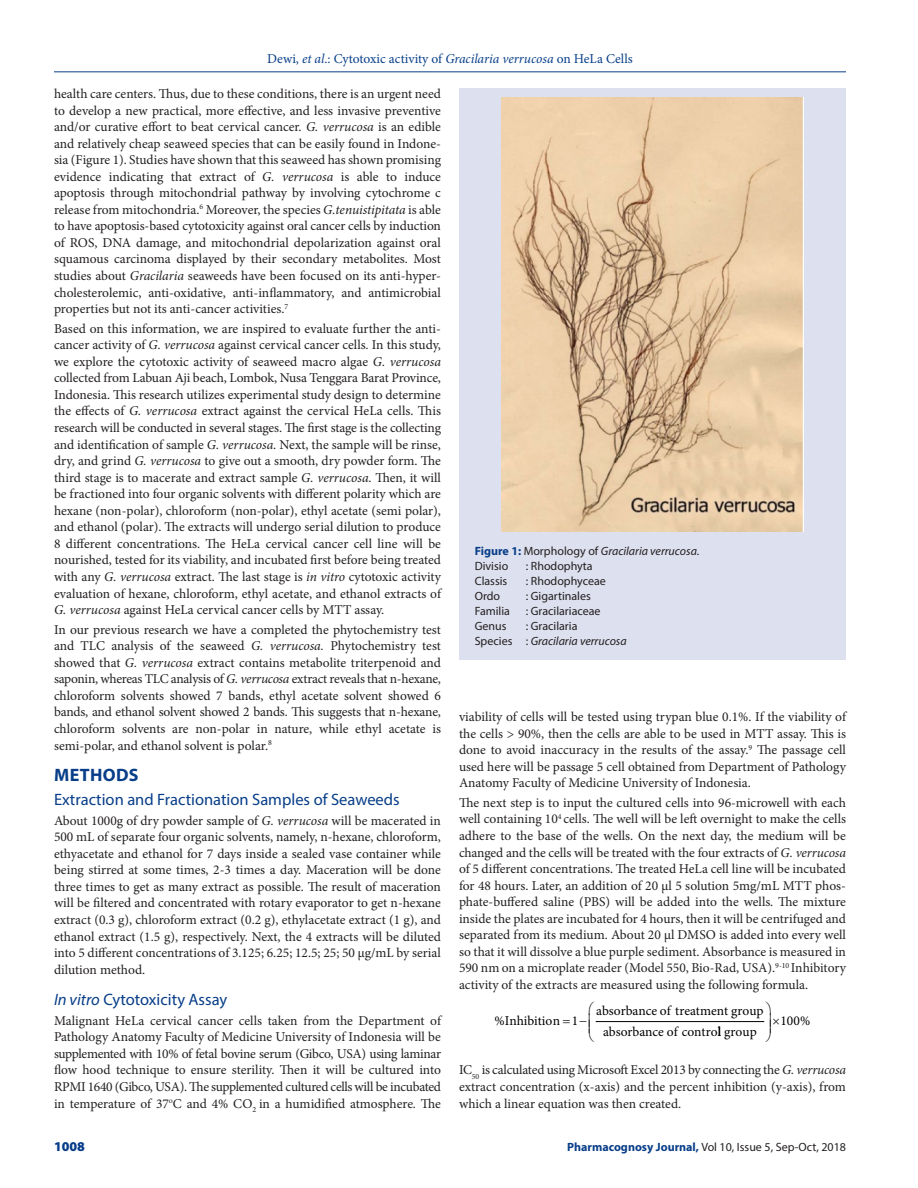
<style>
.page{position:relative;width:918px;height:1188px;background:#fff}
.page>*{position:absolute;margin:0;border:0;box-sizing:border-box;transform-origin:0 0}
._1_HD{font:700 18px "Myriad Pro";letter-spacing:.02em;color:#083e89}
._2_HD{font:16.5px "Myriad Pro";color:#083e89}
.TXT{font:13.5px/16.5px "Minion Pro";color:#231f20;text-align:justify}
.t1{font:13.5px/20.5px "Minion Pro";color:#000;text-align:center}
.t2{font:13.5px "Minion Pro";color:#083e89}
.LRH{font:900 13.5px "Myriad Pro";color:#083e89}
.FIG_LEG{font:12px "Myriad Pro";color:#231f20}
.LRH-2{font:12px "Myriad Pro";color:#231f20}
.FIG_CAP{font:italic 12px "Myriad Pro";color:#231f20}
.FIG_LEG-2{font:italic 12px "Myriad Pro";color:#231f20}
.s1{font-style:italic}
.s2{font-weight:700;font-style:normal;color:#083e89}
.s3{font-style:normal}
.s4{font-weight:700;color:#083e89}
</style>
<div class="page">
<hr style="left:54px;top:72px;width:792px;height:1px;background:#083e89">
<hr style="left:596px;top:1021px;width:168px;height:1px;background:#000">
<div style="left:459px;top:88px;width:387px;height:572px;background:#dde0ee"></div>
<img style="left:501px;top:97px;width:303px;height:434px">
<p class="t2" style="left:267px;top:50px;width:367px">Dewi, <span class="s1">et al</span>.: Cytotoxic activity of <span class="s1">Gracilaria verrucosa</span> on HeLa Cells</p>
<p class="TXT" style="left:54px;top:85px;width:389px">health care centers. Thus, due to these conditions, there is an urgent need to develop a new practical, more effective, and less invasive preventive and/or curative effort to beat cervical cancer. <span class="s1">G. verrucosa</span> is an edible and relatively cheap seaweed species that can be easily found in Indone&shy;sia (Figure 1). Studies have shown that this seaweed has shown promising evidence indicating that extract of <span class="s1">G. verrucosa</span> is able to induce apoptosis through mitochondrial pathway by involving cytochrome c release from mitochondria.<sup>6</sup> Moreover, the species <span class="s1">G.tenuistipitata</span> is able to have apoptosis-based cytotoxicity against oral cancer cells by induction of ROS, DNA damage, and mitochondrial depolarization against oral squamous carcinoma displayed by their secondary metabolites. Most studies about <span class="s1">Gracilaria</span> seaweeds have been focused on its anti-hyper&shy;cholesterolemic, anti-oxidative, anti-inflammatory, and antimicrobial properties but not its anti-cancer activities.<sup>7</sup></p>
<p class="TXT" style="left:54px;top:320px;width:389px">Based on this information, we are inspired to evaluate further the anti&shy;cancer activity of <span class="s1">G. verrucosa</span> against cervical cancer cells<span class="s1">.</span> In this study, we explore the cytotoxic activity of seaweed macro algae <span class="s1">G. verrucosa </span>collected from Labuan Aji beach, Lombok, Nusa Tenggara Barat Province, Indonesia. This research utilizes experimental study design to determine the effects of <span class="s1">G. verrucosa</span> extract against the cervical HeLa cells. This research will be conducted in several stages. The first stage is the collecting and identification of sample <span class="s1">G. verrucosa.</span> Next, the sample will be rinse, dry, and grind <span class="s1">G. verrucosa</span> to give out a smooth, dry powder form. The third stage is to macerate and extract sample <span class="s1">G. verrucosa</span>. Then, it will be fractioned into four organic solvents with different polarity which are hexane (non-polar), chloroform (non-polar), ethyl acetate (semi polar), and ethanol (polar). The extracts will undergo serial dilution to produce 8 different concentrations. The HeLa cervical cancer cell line will be nourished, tested for its viability, and incubated first before being treated with any <span class="s1">G. verrucosa</span> extract. The last stage is <span class="s1">in vitro</span> cytotoxic activity evaluation of hexane, chloroform, ethyl acetate, and ethanol extracts of <span class="s1">G. verrucosa</span> against HeLa cervical cancer cells by MTT assay.</p>
<p class="TXT" style="left:54px;top:621px;width:389px">In our previous research we have a completed the phytochemistry test and TLC analysis of the seaweed <span class="s1">G. verrucosa.</span> Phytochemistry test showed that <span class="s1">G. verrucosa</span> extract contains metabolite triterpenoid and saponin, whereas TLC analysis of <span class="s1">G. verrucosa</span> extract reveals that n-hexane, chloroform solvents showed 7 bands, ethyl acetate solvent showed 6 bands, and ethanol solvent showed 2 bands. This suggests that n-hexane, chloroform solvents are non-polar in nature, while ethyl acetate is semi-polar, and ethanol solvent is polar.<sup>8</sup></p>
<p class="_1_HD" style="left:54px;top:763px;width:86px">METHODS</p>
<p class="_2_HD" style="left:54px;top:789px;width:347px">Extraction and Fractionation Samples of Seaweeds</p>
<p class="TXT" style="left:54px;top:812px;width:389px">About 1000g of dry powder sample of <span class="s1">G. verrucosa</span> will be macerated in 500 mL of separate four organic solvents, namely, n-hexane, chloroform, ethyacetate and ethanol for 7 days inside a sealed vase container while being stirred at some times, 2-3 times a day. Maceration will be done three times to get as many extract as possible. The result of maceration will be filtered and concentrated with rotary evaporator to get n-hexane extract (0.3 g), chloroform extract (0.2 g), ethylacetate extract (1 g), and ethanol extract (1.5 g), respectively. Next, the 4 extracts will be diluted into 5 different concentrations of 3.125; 6.25; 12.5; 25; 50 µg/mL by serial dilution method.</p>
<p class="_2_HD" style="left:54px;top:990px;width:175px"><span class="s1">In vitro</span> Cytotoxicity Assay</p>
<p class="TXT" style="left:54px;top:1012px;width:389px">Malignant HeLa cervical cancer cells taken from the Department of Pathology Anatomy Faculty of Medicine University of Indonesia will be supplemented with 10% of fetal bovine serum (Gibco, USA) using laminar flow hood technique to ensure sterility. Then it will be cultured into RPMI 1640 (Gibco, USA). The supplemented cultured cells will be incubated in temperature of 37<sup>o</sup>C and 4% CO<sub>2</sub> in a humidified atmosphere. The</p>
<p class="FIG_CAP" style="left:475px;top:544px;width:226px"><span class="s2">Figure 1:</span> <span class="s3">Morphology of</span> Gracilaria verrucosa<span class="s3">.</span></p>
<p class="FIG_LEG" style="left:475px;top:559px;width:35px">Divisio</p>
<p class="FIG_LEG" style="left:526px;top:559px;width:68px">: Rhodophyta</p>
<p class="FIG_LEG" style="left:475px;top:574px;width:34px">Classis</p>
<p class="FIG_LEG" style="left:526px;top:574px;width:82px">: Rhodophyceae</p>
<p class="FIG_LEG" style="left:475px;top:589px;width:27px">Ordo</p>
<p class="FIG_LEG" style="left:526px;top:589px;width:67px">: Gigartinales</p>
<p class="FIG_LEG" style="left:475px;top:604px;width:37px">Familia</p>
<p class="FIG_LEG" style="left:526px;top:604px;width:76px">: Gracilariaceae</p>
<p class="FIG_LEG" style="left:475px;top:619px;width:33px">Genus</p>
<p class="FIG_LEG" style="left:526px;top:619px;width:53px">: Gracilaria</p>
<p class="FIG_LEG-2" style="left:475px;top:634px;width:153px"><span class="s3">Species :</span> Gracilaria verrucosa</p>
<p class="TXT" style="left:459px;top:709px;width:389px">viability of cells will be tested using trypan blue 0.1%. If the viability of the cells &gt; 90%, then the cells are able to be used in MTT assay. This is done to avoid inaccuracy in the results of the assay.<sup>9</sup> The passage cell used here will be passage 5 cell obtained from Department of Pathology Anatomy Faculty of Medicine University of Indonesia.</p>
<p class="TXT" style="left:459px;top:794px;width:389px">The next step is to input the cultured cells into 96-microwell with each well containing 10<sup>4</sup> cells. The well will be left overnight to make the cells adhere to the base of the wells. On the next day, the medium will be changed and the cells will be treated with the four extracts of <span class="s1">G. verrucosa </span>of 5 different concentrations. The treated HeLa cell line will be incubated for 48 hours. Later, an addition of 20 μl 5 solution 5mg/mL MTT phos&shy;phate-buffered saline (PBS) will be added into the wells. The mixture inside the plates are incubated for 4 hours, then it will be centrifuged and separated from its medium. About 20 μl DMSO is added into every well so that it will dissolve a blue purple sediment. Absorbance is measured in 590 nm on a microplate reader (Model 550, Bio-Rad, USA).<sup>9-10</sup> Inhibitory activity of the extracts are measured using the following formula.</p>
<p class="t1" style="left:494px;top:1010px;width:67px">%Inhibition</p>
<p class="t1" style="left:596px;top:1001px;width:169px">absorbance of treatment group absorbance of control group</p>
<p class="t1" style="left:572px;top:1010px;width:17px">−1</p>
<p class="t1" style="left:780px;top:1010px;width:31px">100%</p>
<p class="TXT" style="left:459px;top:1062px;width:389px">IC<sub>50</sub> is calculated using Microsoft Excel 2013 by connecting the <span class="s1">G. verrucosa </span>extract concentration (x-axis) and the percent inhibition (y-axis), from which a linear equation was then created.</p>
<p class="LRH" style="left:54px;top:1137px;width:32px">1008</p>
<p class="LRH-2" style="left:567px;top:1139px;width:280px"><span class="s4">Pharmacognosy Journal,</span> Vol 10, Issue 5, Sep-Oct, 2018</p>
</div>
